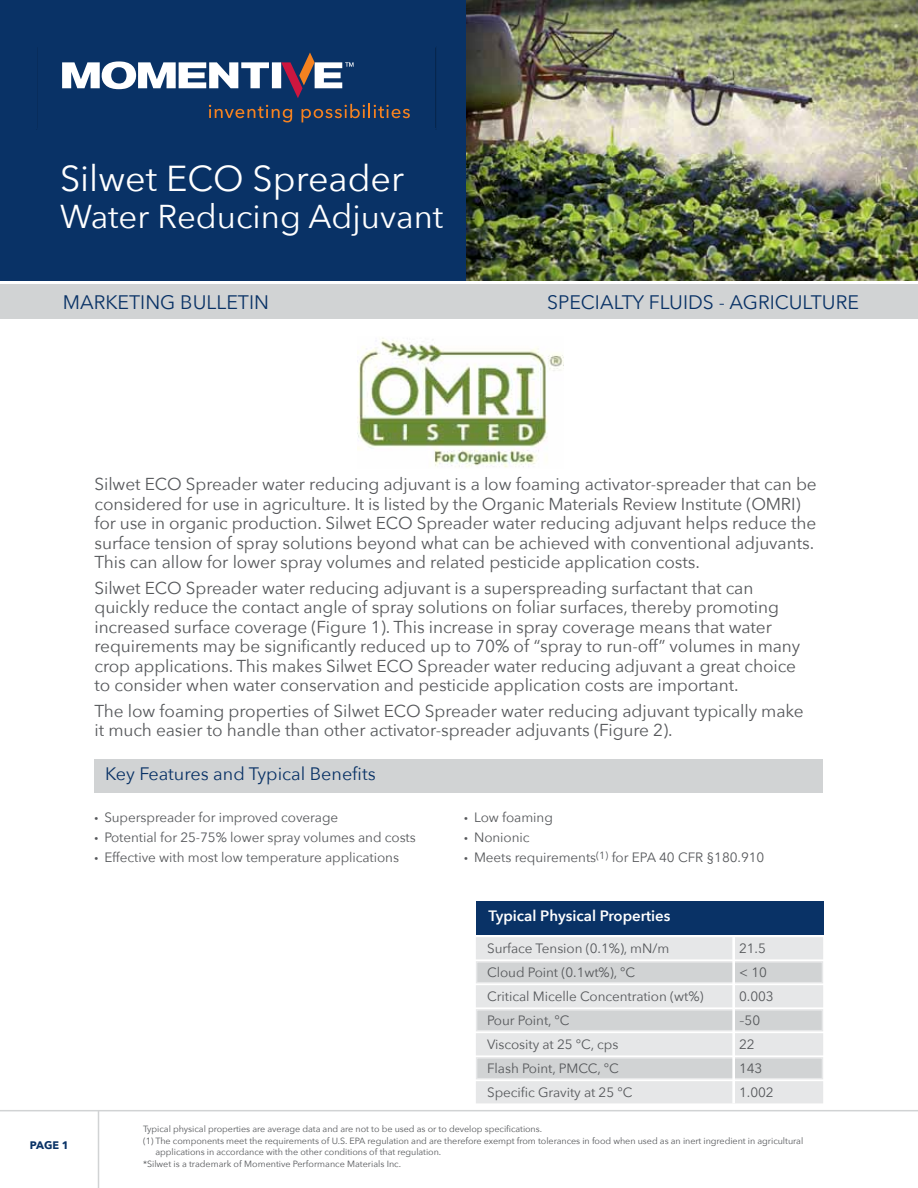
<style>
.page{position:relative;width:918px;height:1188px;background:#fff}
.page>*{position:absolute;margin:0;border:0;box-sizing:border-box;transform-origin:0 0}
.t1{font:36px "Avenir Next";color:#fff}
.t2{font:33px "Avenir Next";color:#fff}
.t3{font:19.5px "Avenir Next";color:#093266}
.t4{font:18px "Avenir Next";color:#093266}
.t5{font:17.25px/19.5px "Avenir Next";letter-spacing:-.005em;color:#56585b}
.t6{font:600 15px "Avenir Next";color:#fff}
.t7{font:13.5px "Avenir Next";letter-spacing:-.005em;color:#56585b}
.t8{font:13.5px "Avenir Next";letter-spacing:-.005em;color:#56585b;scale:1.3 1}
.t9{font:700 10.95px "Avenir Next";color:#093266}
.t10{font:9px "Avenir Next";letter-spacing:-.005em;color:#56585b}
.s1{font-family:"Myriad Pro"}
</style>
<div class="page">
<div style="left:476px;top:937px;width:347px;height:22px;background:#e6e7e8"></div>
<div style="left:476px;top:961px;width:347px;height:22px;background:#d1d3d4;border:2px solid #e6e7e8"></div>
<div style="left:476px;top:985px;width:347px;height:22px;background:#e6e7e8"></div>
<div style="left:476px;top:1009px;width:347px;height:22px;background:#d1d3d4;border:2px solid #e6e7e8"></div>
<div style="left:476px;top:1033px;width:347px;height:22px;background:#e6e7e8"></div>
<div style="left:476px;top:1057px;width:347px;height:22px;background:#d1d3d4;border:2px solid #e6e7e8"></div>
<div style="left:476px;top:1081px;width:347px;height:22px;background:#e6e7e8"></div>
<div style="left:94px;top:760px;width:730px;height:33px;background:#d1d3d4"></div>
<div style="left:0;top:0;width:470px;height:281px;background:#093266"></div>
<div style="left:0;top:284px;width:918px;height:35px;background:#d1d3d4"></div>
<div style="left:477px;top:901px;width:347px;height:33px;background:#093266"></div>
<hr style="left:98px;top:1110px;width:1px;height:78px;background:#d1d3d4">
<hr style="left:0;top:1110px;width:918px;height:1px;background:#d1d3d4">
<hr style="left:732px;top:937px;width:3px;height:166px;background:#fff">
<img style="left:358px;top:338px;width:205px;height:130px">
<img style="left:466px;top:0;width:452px;height:281px">
<svg style="left:62px;top:52px;width:348px;height:71px"></svg>
<h1 class="t1" style="left:60px;top:148px;width:346px">Silwet ECO Spreader</h1>
<h2 class="t2" style="left:60px;top:189px;width:385px">Water Reducing Adjuvant</h2>
<p class="t3" style="left:63px;top:286px;width:208px">MARKETING BULLETIN</p>
<p class="t3" style="left:547px;top:286px;width:313px">SPECIALTY FLUIDS - AGRICULTURE</p>
<p class="t5" style="left:94px;top:474px;width:724px">Silwet ECO Spreader water reducing adjuvant is a low foaming activator-spreader that can be considered for use in agriculture. It is listed by the Organic Materials Review Institute (OMRI) for use in organic production. Silwet ECO Spreader water reducing adjuvant helps reduce the surface tension of spray solutions beyond what can be achieved with conventional adjuvants.<br>This can allow for lower spray volumes and related pesticide application costs.</p>
<p class="t5" style="left:94px;top:577px;width:707px">Silwet ECO Spreader water reducing adjuvant is a superspreading surfactant that can quickly reduce the contact angle of spray solutions on foliar surfaces, thereby promoting increased surface coverage (Figure 1). This increase in spray coverage means that water requirements may be significantly reduced up to 70% of “spray to run-off” volumes in many crop applications. This makes Silwet ECO Spreader water reducing adjuvant a great choice to consider when water conservation and pesticide application costs are important.</p>
<p class="t5" style="left:94px;top:700px;width:711px">The low foaming properties of Silwet ECO Spreader water reducing adjuvant typically make it much easier to handle than other activator-spreader adjuvants (Figure 2).</p>
<p class="t9" style="left:30px;top:1135px;width:40px">PAGE 1</p>
<p class="t4" style="left:105px;top:759px;width:272px">Key Features and Typical Benefits</p>
<p class="t7" style="left:94px;top:806px;width:245px"><span class="s1">•</span> Superspreader for improved coverage</p>
<p class="t7" style="left:94px;top:826px;width:323px"><span class="s1">•</span> Potential for 25-75% lower spray volumes and costs</p>
<p class="t7" style="left:94px;top:846px;width:306px"><span class="s1">•</span> Effective with most low temperature applications</p>
<p class="t7" style="left:464px;top:806px;width:90px"><span class="s1">•</span> Low foaming</p>
<p class="t7" style="left:464px;top:826px;width:67px"><span class="s1">•</span> Nonionic</p>
<p class="t7" style="left:464px;top:846px;width:302px"><span class="s1">•</span> Meets requirements<sup>(1)</sup> for EPA 40 CFR §180.910</p>
<p class="t6" style="left:489px;top:903px;width:183px">Typical Physical Properties</p>
<p class="t7" style="left:487px;top:937px;width:184px">Surface Tension (0.1%), mN/m</p>
<p class="t7" style="left:739px;top:937px;width:28px">21.5</p>
<p class="t7" style="left:487px;top:961px;width:150px">Cloud Point (0.1wt%), °C</p>
<p class="t7" style="left:739px;top:961px;width:29px">&lt; 10</p>
<p class="t7" style="left:487px;top:985px;width:218px">Critical Micelle Concentration (wt%)</p>
<p class="t7" style="left:739px;top:985px;width:36px">0.003</p>
<p class="t7" style="left:487px;top:1009px;width:84px">Pour Point, °C</p>
<p class="t8" style="left:739px;top:1009px;width:18px">-50</p>
<p class="t7" style="left:487px;top:1033px;width:133px">Viscosity at 25 °C, cps</p>
<p class="t7" style="left:739px;top:1033px;width:17px">22</p>
<p class="t7" style="left:487px;top:1057px;width:133px">Flash Point, PMCC, °C</p>
<p class="t7" style="left:739px;top:1057px;width:25px">143</p>
<p class="t7" style="left:487px;top:1081px;width:147px">Specific Gravity at 25 °C</p>
<p class="t7" style="left:739px;top:1081px;width:36px">1.002</p>
<p class="t10" style="left:143px;top:1122px;width:401px">Typical physical properties are average data and are not to be used as or to develop specifications.</p>
<p class="t10" style="left:143px;top:1133px;width:662px">(1) The components meet the requirements of U.S. EPA regulation and are therefore exempt from tolerances in food when used as an inert ingredient in agricultural</p>
<p class="t10" style="left:155px;top:1144px;width:287px">applications in accordance with the other conditions of that regulation.</p>
<p class="t10" style="left:143px;top:1156px;width:260px">*Silwet is a trademark of Momentive Performance Materials Inc.</p>
</div>
